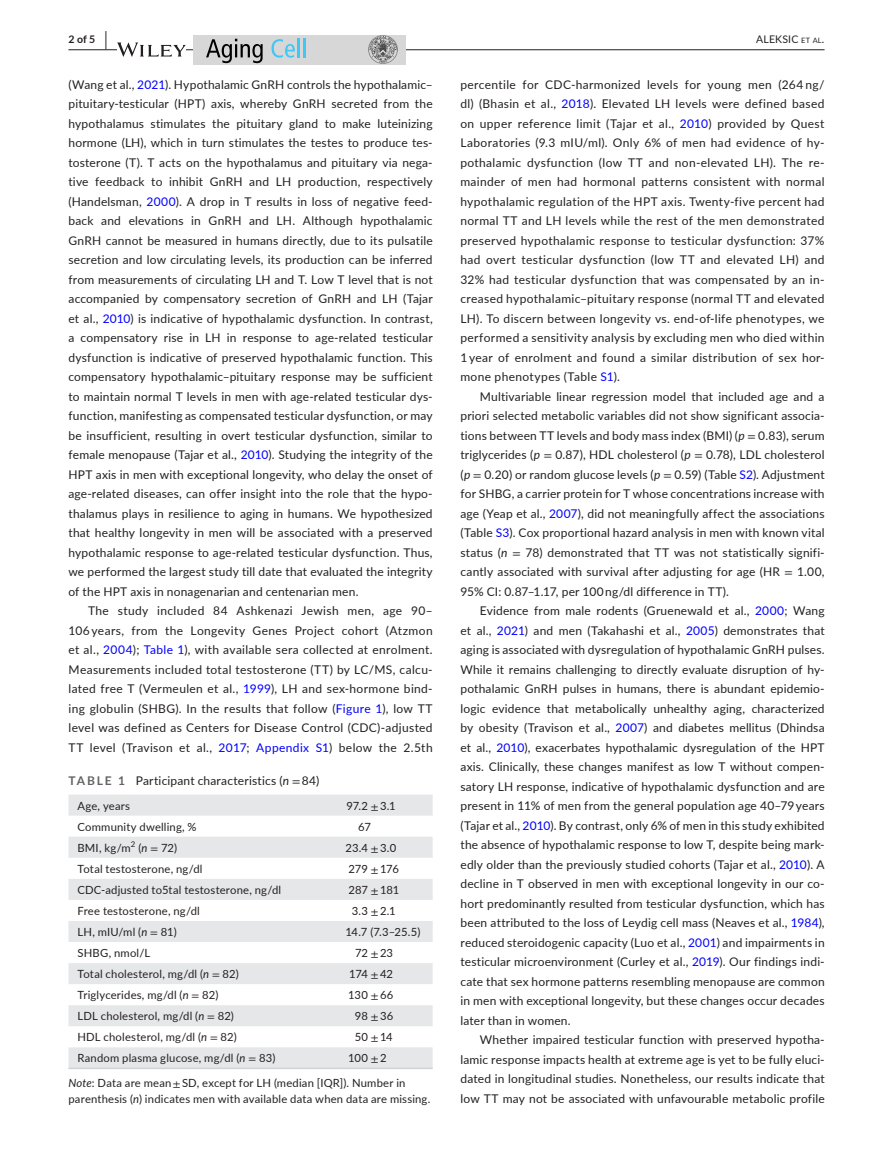
<style>
.page{position:relative;width:893px;height:1174px;background:#fff}
.page>*{position:absolute;margin:0;border:0;box-sizing:border-box;transform-origin:0 0}
.t1{font:12px/19.5px "Lato";letter-spacing:.015em;color:#231f20;text-align:justify}
.t2{font:11.25px/15.8px "Lato";letter-spacing:.015em;color:#231f20}
.t3{font:10.5px "Lato";letter-spacing:.02em;color:#231f20}
.t4{font:700 10.5px "Lato";color:#231f20}
.t5{font:7.8px "Lato";color:#231f20}
.s1{font-size:19.5px}
.s2{font-size:7.35px}
.s3{color:#00f}
.s4{font-style:italic}
.s5{font-family:"STIX"}
.s6{font-weight:700;color:#636366}
</style>
<div class="page">
<hr style="left:68px;top:49px;width:756px;height:1px;background:#231f20">
<svg style="left:117px;top:42px;width:69px;height:15px"></svg>
<div style="left:193px;top:35px;width:213px;height:29px;background:#d7d7d7"></div>
<svg style="left:206px;top:39px;width:57px;height:24px"></svg>
<svg style="left:271px;top:39px;width:24px;height:19px"></svg>
<hr style="left:297px;top:38px;width:3px;height:19px;background:#40c8f4">
<svg style="left:303px;top:38px;width:2px;height:19px"></svg>
<img style="left:369px;top:35px;width:28px;height:29px">
<svg style="left:68px;top:794px;width:365px;height:273px;fill:#e6e7e9"></svg>
<hr style="left:68px;top:1067px;width:268px;height:2px;background:#d1d2d4">
<hr style="left:336px;top:1067px;width:97px;height:2px;background:#d1d2d4">
<p class="t4" style="left:68px;top:31px;width:40px">2 of 5 <span class="s1">|</span></p>
<p class="t3" style="left:756px;top:31px;width:70px">ALEKSIC <span class="s2">et al</span>.</p>
<p class="t1" style="left:68px;top:74px;width:366px">(Wang et al., <span class="s3">2021</span>). Hypothalamic GnRH controls the hypothalamic– pituitary-testicular (HPT) axis, whereby GnRH secreted from the hypothalamus stimulates the pituitary gland to make luteinizing hormone (LH), which in turn stimulates the testes to produce tes&shy;tosterone (T). T acts on the hypothalamus and pituitary via nega&shy;tive feedback to inhibit GnRH and LH production, respectively (Handelsman, <span class="s3">2000</span>). A drop in T results in loss of negative feed&shy;back and elevations in GnRH and LH. Although hypothalamic GnRH cannot be measured in humans directly, due to its pulsatile secretion and low circulating levels, its production can be inferred from measurements of circulating LH and T. Low T level that is not accompanied by compensatory secretion of GnRH and LH (Tajar et al., <span class="s3">2010</span>) is indicative of hypothalamic dysfunction. In contrast, a compensatory rise in LH in response to age-related testicular dysfunction is indicative of preserved hypothalamic function. This compensatory hypothalamic–pituitary response may be sufficient to maintain normal T levels in men with age-related testicular dys&shy;function, manifesting as compensated testicular dysfunction, or may be insufficient, resulting in overt testicular dysfunction, similar to female menopause (Tajar et al., <span class="s3">2010</span>). Studying the integrity of the HPT axis in men with exceptional longevity, who delay the onset of age-related diseases, can offer insight into the role that the hypo&shy;thalamus plays in resilience to aging in humans. We hypothesized that healthy longevity in men will be associated with a preserved hypothalamic response to age-related testicular dysfunction. Thus, we performed the largest study till date that evaluated the integrity of the HPT axis in nonagenarian and centenarian men.</p>
<p class="t1" style="left:68px;top:600px;width:366px;text-indent:19px">The study included 84 Ashkenazi Jewish men, age 90– 106 years, from the Longevity Genes Project cohort (Atzmon et al., <span class="s3">2004</span>); <span class="s3">Table 1</span>), with available sera collected at enrolment.<br>Measurements included total testosterone (TT) by LC/MS, calcu&shy;lated free T (Vermeulen et al., <span class="s3">1999</span>), LH and sex-hormone bind&shy;ing globulin (SHBG). In the results that follow (<span class="s3">Figure 1</span>), low TT level was defined as Centers for Disease Control (CDC)-adjusted TT level (Travison et al., <span class="s3">2017</span>; <span class="s3">Appendix S1</span>) below the 2.5th</p>
<p class="t1" style="left:460px;top:74px;width:366px">percentile for CDC-harmonized levels for young men (264 ng/ dl) (Bhasin et al., <span class="s3">2018</span>). Elevated LH levels were defined based on upper reference limit (Tajar et al., <span class="s3">2010</span>) provided by Quest Laboratories (9.3 mIU/ml). Only 6% of men had evidence of hy&shy;pothalamic dysfunction (low TT and non-elevated LH). The re&shy;mainder of men had hormonal patterns consistent with normal hypothalamic regulation of the HPT axis. Twenty-five percent had normal TT and LH levels while the rest of the men demonstrated preserved hypothalamic response to testicular dysfunction: 37% had overt testicular dysfunction (low TT and elevated LH) and 32% had testicular dysfunction that was compensated by an in&shy;creased hypothalamic–pituitary response (normal TT and elevated LH). To discern between longevity vs. end-of-life phenotypes, we performed a sensitivity analysis by excluding men who died within 1 year of enrolment and found a similar distribution of sex hor&shy;mone phenotypes (Table <span class="s3">S1</span>).</p>
<p class="t1" style="left:460px;top:386px;width:366px;text-indent:19px">Multivariable linear regression model that included age and a priori selected metabolic variables did not show significant associa&shy;tions between TT levels and body mass index (BMI) (<span class="s4">p</span> <span class="s5">=</span> 0.83), serum triglycerides (<span class="s4">p</span> <span class="s5">=</span> 0.87), HDL cholesterol (<span class="s4">p</span> <span class="s5">=</span> 0.78), LDL cholesterol (<span class="s4">p</span> <span class="s5">=</span> 0.20) or random glucose levels (<span class="s4">p</span> <span class="s5">=</span> 0.59) (Table <span class="s3">S2</span>). Adjustment for SHBG, a carrier protein for T whose concentrations increase with age (Yeap et al., <span class="s3">2007</span>), did not meaningfully affect the associations (Table <span class="s3">S3</span>). Cox proportional hazard analysis in men with known vital status (<span class="s4">n</span> <span class="s5">=</span> 78) demonstrated that TT was not statistically signifi&shy;cantly associated with survival after adjusting for age (HR <span class="s5">=</span> 1.00, 95% CI: 0.87–1.17, per 100 ng/dl difference in TT).</p>
<p class="t1" style="left:460px;top:600px;width:366px;text-indent:20px">Evidence from male rodents (Gruenewald et al., <span class="s3">2000</span>; Wang et al., <span class="s3">2021</span>) and men (Takahashi et al., <span class="s3">2005</span>) demonstrates that aging is associated with dysregulation of hypothalamic GnRH pulses.<br>While it remains challenging to directly evaluate disruption of hy&shy;pothalamic GnRH pulses in humans, there is abundant epidemio&shy;logic evidence that metabolically unhealthy aging, characterized by obesity (Travison et al., <span class="s3">2007</span>) and diabetes mellitus (Dhindsa et al., <span class="s3">2010</span>), exacerbates hypothalamic dysregulation of the HPT axis. Clinically, these changes manifest as low T without compen&shy;satory LH response, indicative of hypothalamic dysfunction and are present in 11% of men from the general population age 40–79 years (Tajar et al., <span class="s3">2010</span>). By contrast, only 6% of men in this study exhibited the absence of hypothalamic response to low T, despite being mark&shy;edly older than the previously studied cohorts (Tajar et al., <span class="s3">2010</span>). A decline in T observed in men with exceptional longevity in our co&shy;hort predominantly resulted from testicular dysfunction, which has been attributed to the loss of Leydig cell mass (Neaves et al., <span class="s3">1984</span>), reduced steroidogenic capacity (Luo et al., <span class="s3">2001</span>) and impairments in testicular microenvironment (Curley et al., <span class="s3">2019</span>). Our findings indi&shy;cate that sex hormone patterns resembling menopause are common in men with exceptional longevity, but these changes occur decades later than in women.</p>
<p class="t1" style="left:460px;top:1029px;width:366px;text-indent:20px">Whether impaired testicular function with preserved hypotha&shy;lamic response impacts health at extreme age is yet to be fully eluci&shy;dated in longitudinal studies. Nonetheless, our results indicate that low TT may not be associated with unfavourable metabolic profile</p>
<p class="t1" style="left:69px;top:770px;width:252px"><span class="s6">TABLE 1</span> Participant characteristics (<span class="s4">n</span> <span class="s5">=</span> 84)</p>
<p class="t2" style="left:77px;top:797px;width:54px">Age, years</p>
<p class="t2" style="left:346px;top:797px;width:51px">97.2 <span class="s5">±</span> 3.1</p>
<p class="t2" style="left:77px;top:818px;width:121px">Community dwelling, %</p>
<p class="t2" style="left:358px;top:818px;width:14px">67</p>
<p class="t2" style="left:77px;top:839px;width:55px">BMI, kg/m</p>
<p class="t5" style="left:131px;top:838px;width:6px">2</p>
<p class="t2" style="left:138px;top:839px;width:40px">(<span class="s4">n</span> <span class="s5">=</span> 72)</p>
<p class="t2" style="left:345px;top:839px;width:52px">23.4 <span class="s5">±</span> 3.0</p>
<p class="t2" style="left:77px;top:860px;width:126px">Total testosterone, ng/dl</p>
<p class="t2" style="left:348px;top:860px;width:52px">279 <span class="s5">±</span> 176</p>
<p class="t2" style="left:77px;top:881px;width:205px">CDC-adjusted to5tal testosterone, ng/dl</p>
<p class="t2" style="left:349px;top:881px;width:52px">287 <span class="s5">±</span> 181</p>
<p class="t2" style="left:77px;top:902px;width:124px">Free testosterone, ng/dl</p>
<p class="t2" style="left:352px;top:902px;width:46px">3.3 <span class="s5">±</span> 2.1</p>
<p class="t2" style="left:77px;top:923px;width:101px">LH, mIU/ml (<span class="s4">n</span> <span class="s5">=</span> 81)</p>
<p class="t2" style="left:345px;top:923px;width:77px">14.7 (7.3–25.5)</p>
<p class="t2" style="left:77px;top:944px;width:74px">SHBG, nmol/L</p>
<p class="t2" style="left:355px;top:944px;width:40px">72 <span class="s5">±</span> 23</p>
<p class="t2" style="left:77px;top:965px;width:163px">Total cholesterol, mg/dl (<span class="s4">n</span> <span class="s5">=</span> 82)</p>
<p class="t2" style="left:349px;top:965px;width:45px">174 <span class="s5">±</span> 42</p>
<p class="t2" style="left:77px;top:986px;width:142px">Triglycerides, mg/dl (<span class="s4">n</span> <span class="s5">=</span> 82)</p>
<p class="t2" style="left:348px;top:986px;width:47px">130 <span class="s5">±</span> 66</p>
<p class="t2" style="left:77px;top:1007px;width:158px">LDL cholesterol, mg/dl (<span class="s4">n</span> <span class="s5">=</span> 82)</p>
<p class="t2" style="left:355px;top:1007px;width:40px">98 <span class="s5">±</span> 36</p>
<p class="t2" style="left:77px;top:1029px;width:161px">HDL cholesterol, mg/dl (<span class="s4">n</span> <span class="s5">=</span> 82)</p>
<p class="t2" style="left:355px;top:1029px;width:39px">50 <span class="s5">±</span> 14</p>
<p class="t2" style="left:77px;top:1050px;width:199px">Random plasma glucose, mg/dl (<span class="s4">n</span> <span class="s5">=</span> 83)</p>
<p class="t2" style="left:348px;top:1050px;width:40px">100 <span class="s5">±</span> 2</p>
<p class="t2" style="left:68px;top:1074px;width:363px"><span class="s4">Note</span>: Data are mean <span class="s5">±</span> SD, except for LH (median [IQR]). Number in parenthesis (<span class="s4">n</span>) indicates men with available data when data are missing.</p>
</div>
